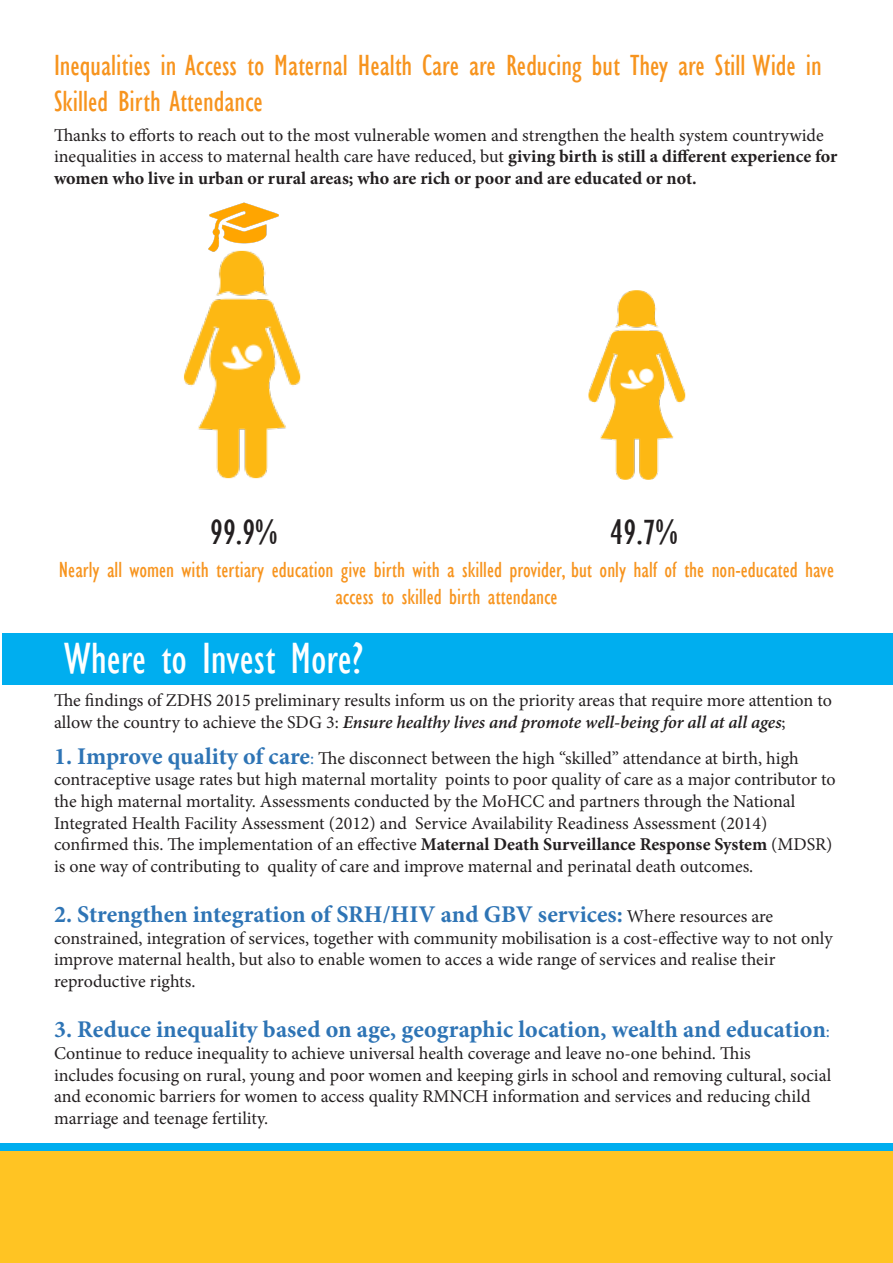
<style>
.page{position:relative;width:893px;height:1263px;background:#fff}
.page>*{position:absolute;margin:0;border:0;box-sizing:border-box;transform-origin:0 0}
.t1{font:condensed 45px "Gill Sans";color:#fff}
.t2{font:condensed 36px "Gill Sans";color:#231f20}
.t3{font:condensed 30px/36px "Gill Sans";color:#f7941e}
.t4{font:700 24px "Minion Pro";color:#2e74b5}
.t5{font:condensed 22.5px/27px "Gill Sans";color:#f7941e;text-align:center}
.t6{font:18px/21.6px "Minion Pro";color:#231f20}
.s1{font-weight:700}
.s2{font-weight:600;font-style:italic}
.s3{font-weight:700;font-size:24px;color:#2e74b5}
.s4{color:#2e74b5}
.s5{font-weight:400;font-size:18px;color:#231f20}
.s6{font-weight:400;font-size:18px}
</style>
<div class="page">
<div style="left:3px;top:634px;width:890px;height:51px;background:#00aeef"></div>
<div style="left:0;top:1143px;width:893px;height:8px;background:#00aeef"></div>
<div style="left:0;top:1151px;width:893px;height:112px;background:#ffc423"></div>
<img style="left:183px;top:262px;width:118px;height:217px">
<img style="left:588px;top:290px;width:98px;height:190px">
<img style="left:208px;top:202px;width:71px;height:60px">
<p class="t3" style="left:54px;top:47px;width:769px">Inequalities in Access to Maternal Health Care are Reducing but They are Still Wide in<br>Skilled Birth Attendance</p>
<p class="t6" style="left:54px;top:124px;width:785px">Thanks to efforts to reach out to the most vulnerable women and strengthen the health system countrywide inequalities in access to maternal health care have reduced, but <span class="s1">giving birth is still a different experience for women who live in urban or rural areas; who are rich or poor and are educated or not.</span></p>
<p class="t2" style="left:210px;top:511px;width:69px">99.9%</p>
<p class="t2" style="left:610px;top:511px;width:69px">49.7%</p>
<p class="t5" style="left:59px;top:556px;width:777px">Nearly all women with tertiary education give birth with a skilled provider, but only half of the non-educated have access to skilled birth attendance</p>
<p class="t1" style="left:64px;top:632px;width:301px">Where to Invest More?</p>
<p class="t6" style="left:54px;top:690px;width:779px">The findings of ZDHS 2015 preliminary results inform us on the priority areas that require more attention to allow the country to achieve the SDG 3: <span class="s2">Ensure healthy lives and promote well-being for all at all ages</span>;</p>
<p class="t6" style="left:54px;top:747px;width:746px"><span class="s3">1. Improve quality of care</span><span class="s4">:</span> The disconnect between the high “skilled” attendance at birth, high</p>
<p class="t6" style="left:54px;top:769px;width:783px">contraceptive usage rates but high maternal mortality points to poor quality of care as a major contributor to the high maternal mortality. Assessments conducted by the MoHCC and partners through the National</p>
<p class="t6" style="left:54px;top:812px;width:715px">Integrated Health Facility Assessment (2012) and Service Availability Readiness Assessment (2014)</p>
<p class="t6" style="left:54px;top:834px;width:780px">confirmed this. The implementation of an effective <span class="s1">Maternal Death Surveillance Response System</span> (MDSR) is one way of contributing to quality of care and improve maternal and perinatal death outcomes.</p>
<p class="t4" style="left:54px;top:897px;width:721px">2. Strengthen integration of SRH/HIV and GBV services: <span class="s5">Where resources are</span></p>
<p class="t6" style="left:54px;top:927px;width:780px">constrained, integration of services, together with community mobilisation is a cost-effective way to not only improve maternal health, but also to enable women to acces a wide range of services and realise their</p>
<p class="t6" style="left:54px;top:970px;width:143px">reproductive rights.</p>
<p class="t4" style="left:54px;top:1013px;width:777px">3. Reduce inequality based on age, geographic location, wealth and education<span class="s6">:</span></p>
<p class="t6" style="left:54px;top:1042px;width:779px">Continue to reduce inequality to achieve universal health coverage and leave no-one behind. This<br>includes focusing on rural, young and poor women and keeping girls in school and removing cultural, social and economic barriers for women to access quality RMNCH information and services and reducing child marriage and teenage fertility.</p>
</div>
